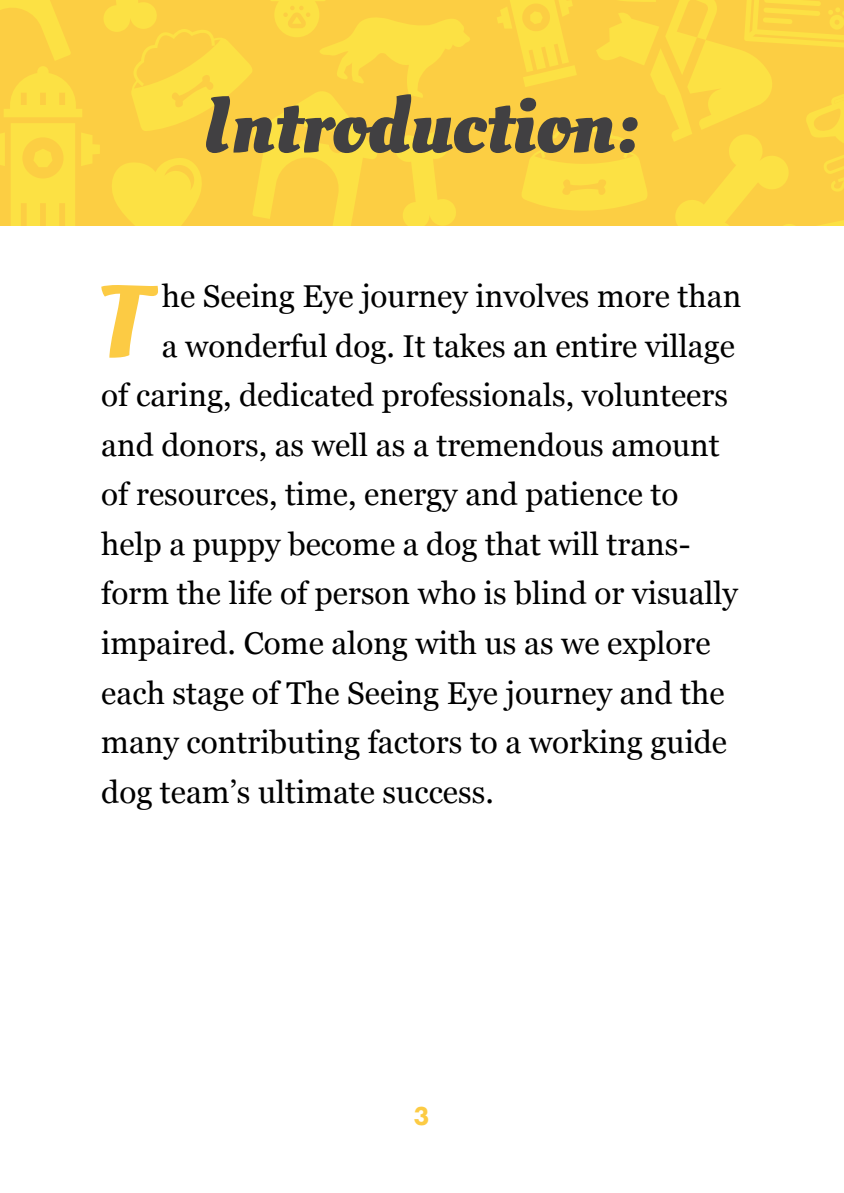
<style>
.page{position:relative;width:844px;height:1193px;background:#fff}
.page>*{position:absolute;margin:0;border:0;box-sizing:border-box;transform-origin:0 0}
.t1{font:700 101.25px "Oleo Script";color:#fccb44}
.t2{font:700 78.75px "Oleo Script";color:#414042}
.t3{font:31.5px "Georgia";color:#000}
.t4{font:800 27px "Futura PT";color:#fccb44}
</style>
<div class="page">
<div style="left:0;top:0;width:844px;height:225px;background:linear-gradient(to right,#fcd543,#fcd343)"></div>
<h2 class="t2" style="left:202px;top:78px;width:441px">Introduction:</h2>
<h1 class="t1" style="left:98px;top:262px;width:55px">T</h1>
<p class="t3" style="left:162px;top:273px;width:581px">he Seeing Eye journey involves more than</p>
<p class="t3" style="left:162px;top:323px;width:575px">a wonderful dog. It takes an entire village</p>
<p class="t3" style="left:101px;top:372px;width:628px">of caring, dedicated professionals, volunteers</p>
<p class="t3" style="left:101px;top:422px;width:620px">and donors, as well as a tremendous amount</p>
<p class="t3" style="left:101px;top:471px;width:578px">of resources, time, energy and patience to</p>
<p class="t3" style="left:101px;top:521px;width:591px">help a puppy become a dog that will trans-</p>
<p class="t3" style="left:101px;top:570px;width:638px">form the life of person who is blind or visually</p>
<p class="t3" style="left:101px;top:620px;width:611px">impaired. Come along with us as we explore</p>
<p class="t3" style="left:101px;top:669px;width:625px">each stage of The Seeing Eye journey and the</p>
<p class="t3" style="left:101px;top:719px;width:627px">many contributing factors to a working guide</p>
<p class="t3" style="left:101px;top:768px;width:394px">dog team’s ultimate success.</p>
<p class="t4" style="left:414px;top:1099px;width:18px">3</p>
</div>
